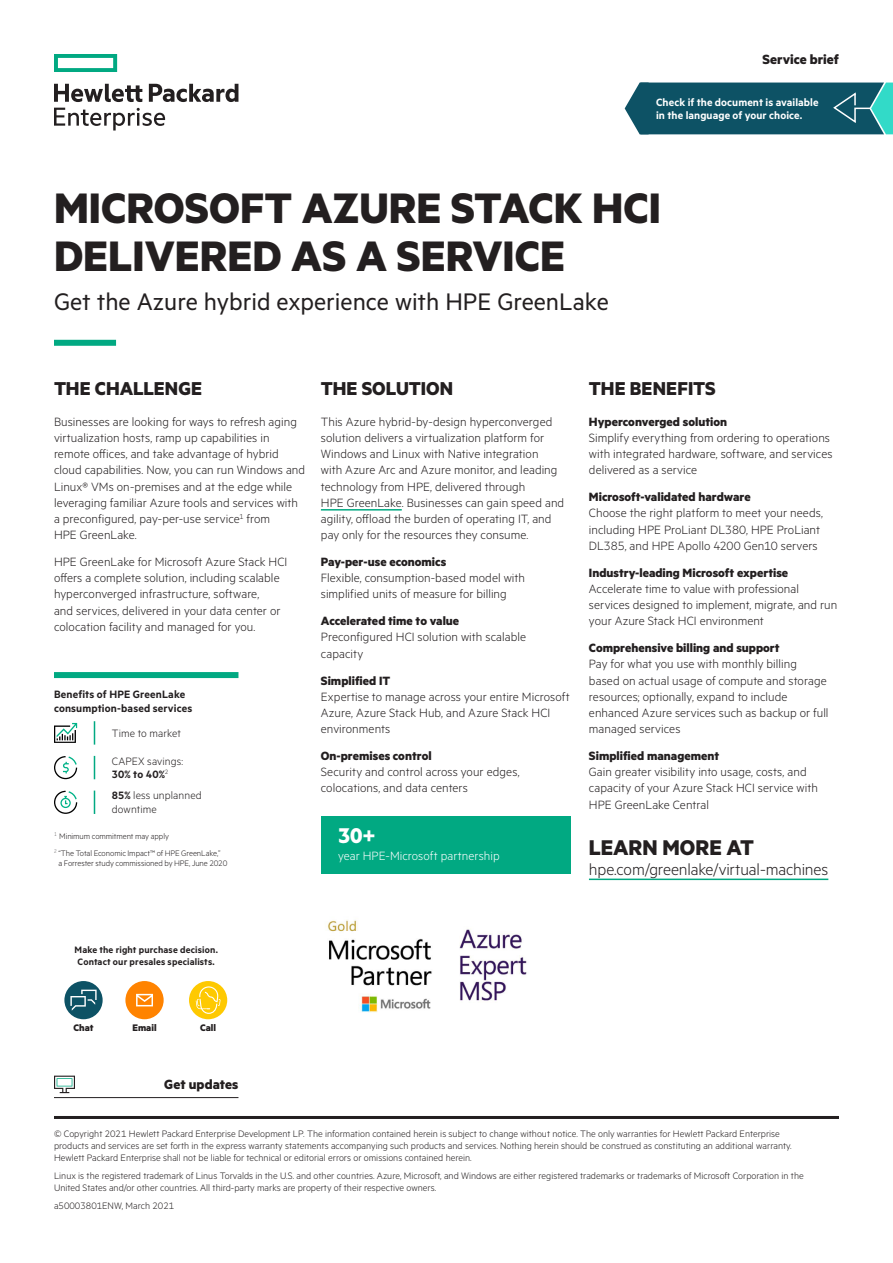
<style>
.page{position:relative;width:893px;height:1263px;background:#fff}
.page>*{position:absolute;margin:0;border:0;box-sizing:border-box;transform-origin:0 0}
.Headline_MetricHPE_B{font:700 48px/48px "Metric HPE";color:#231f20}
.Cover_Subhead_Metric{font:27px "Metric HPE";color:#231f20}
.CTA_MetricHPE_bold_1{font:700 24px "Metric HPE";color:#231f20}
.CTA_MetricHPE_bold_1-2{font:700 24px "Metric HPE";color:#fff}
.Body_subheadline_Met{font:700 21px "Metric HPE";letter-spacing:.005em;color:#231f20}
.CTA_URL_MetricHPE_Li{font:300 18px "Metric HPE";letter-spacing:-.01em;color:#231f20}
.Descriptor_MetricHPE{font:700 15px "Metric HPE";color:#231f20}
.Sign_up_for_updates{font:700 15px "Metric HPE";letter-spacing:.005em;color:#231f20}
.Body_text_MetricHPE{font:300 13.5px/16.2px "Metric HPE";letter-spacing:.005em;color:#231f20}
.Body_text_last_Metri{font:300 13.5px/16.2px "Metric HPE";letter-spacing:.005em;color:#231f20}
.Body_header_MetricHP{font:700 13.5px "Metric HPE";color:#231f20}
.CTA_MetricHPE_bold_1-3{font:300 13.5px "Metric HPE";letter-spacing:.005em;color:#fff}
.Sidebar_text_MetricH{font:300 12px/13.5px "Metric HPE";letter-spacing:.01em;color:#231f20}
.Sidebar_header_Metri{font:600 12px/13.5px "Metric HPE";letter-spacing:.005em;color:#fff}
.Sidebar_header_Metri-2{font:600 12px/14.2px "Metric HPE";letter-spacing:.01em;color:#231f20}
.t1{font:700 10.65px "Metric HPE";color:#231f20}
.Copyright_without_le{font:300 10.5px/12px "Metric HPE";color:#231f20}
.Sidebar_text_MetricH-2{font:600 10.5px "Metric HPE";letter-spacing:.015em;color:#231f20}
.Footnote_MetricHPE_R{font:300 9px/10.2px "Metric HPE";letter-spacing:-.01em;color:#231f20}
.s1{font-weight:600}
</style>
<div class="page">
<svg style="left:625px;top:83px;width:268px;height:51px;background:#196070"></svg>
<div style="left:54px;top:340px;width:62px;height:6px;background:#01a982"></div>
<hr style="left:321px;top:509px;width:81px;height:1px;background:#01a982">
<hr style="left:589px;top:878px;width:239px;height:2px;background:#01a982">
<svg style="left:54px;top:54px;width:63px;height:18px"></svg>
<svg style="left:54px;top:84px;width:184px;height:47px"></svg>
<div style="left:64px;top:981px;width:39px;height:38px;background:#0d5265;border-radius:50%"></div>
<svg style="left:70px;top:990px;width:27px;height:21px"></svg>
<div style="left:189px;top:981px;width:38px;height:38px;background:#fec901;border-radius:50%"></div>
<svg style="left:196px;top:986px;width:25px;height:28px"></svg>
<div style="left:125px;top:981px;width:39px;height:38px;background:#ff8300;border-radius:50%"></div>
<svg style="left:136px;top:994px;width:17px;height:12px"></svg>
<hr style="left:54px;top:1097px;width:184px;height:1px;background:#231f20">
<svg style="left:54px;top:1076px;width:21px;height:17px"></svg>
<hr style="left:54px;top:1116px;width:785px;height:3px;background:#231f20">
<div style="left:54px;top:672px;width:184px;height:6px;background:#01a982"></div>
<svg style="left:54px;top:723px;width:23px;height:20px"></svg>
<svg style="left:94px;top:721px;width:1px;height:24px"></svg>
<svg style="left:54px;top:756px;width:23px;height:23px"></svg>
<svg style="left:94px;top:756px;width:1px;height:23px"></svg>
<svg style="left:54px;top:791px;width:23px;height:23px"></svg>
<svg style="left:94px;top:790px;width:1px;height:24px"></svg>
<div style="left:322px;top:816px;width:249px;height:58px;background:#01a982"></div>
<img style="left:328px;top:920px;width:199px;height:93px">
<div style="left:443px;top:913px;width:6px;height:103px;background:#fff"></div>
<p class="Descriptor_MetricHPE" style="left:763px;top:50px;width:78px">Service brief</p>
<p class="Sidebar_header_Metri" style="left:656px;top:95px;width:164px">Check if the document is available in the language of your choice.</p>
<p class="Headline_MetricHPE_B" style="left:54px;top:182px;width:609px">MICROSOFT AZURE STACK HCI<br>DELIVERED AS A SERVICE</p>
<p class="Cover_Subhead_Metric" style="left:54px;top:286px;width:556px">Get the Azure hybrid experience with HPE GreenLake</p>
<p class="Body_subheadline_Met" style="left:54px;top:375px;width:149px">THE CHALLENGE</p>
<p class="Body_text_MetricHPE" style="left:54px;top:413px;width:253px">Businesses are looking for ways to refresh aging virtualization hosts, ramp up capabilities in remote offices, and take advantage of hybrid cloud capabilities. Now, you can run Windows and Linux® VMs on-premises and at the edge while leveraging familiar Azure tools and services with a preconfigured, pay-per-use service<sup>1</sup> from<br>HPE GreenLake.</p>
<p class="Body_text_last_Metri" style="left:54px;top:553px;width:235px">HPE GreenLake for Microsoft Azure Stack HCI offers a complete solution, including scalable hyperconverged infrastructure, software,<br>and services, delivered in your data center or colocation facility and managed for you.</p>
<p class="Sidebar_header_Metri-2" style="left:54px;top:686px;width:140px">Benefits of HPE GreenLake consumption-based services</p>
<p class="Sidebar_text_MetricH" style="left:112px;top:726px;width:71px">Time to market</p>
<p class="Sidebar_text_MetricH" style="left:112px;top:754px;width:73px">CAPEX savings:<br><span class="s1">30% to 40%</span><sup>2</sup></p>
<p class="Sidebar_text_MetricH" style="left:112px;top:788px;width:91px"><span class="s1">85%</span> less unplanned downtime</p>
<p class="Footnote_MetricHPE_R" style="left:54px;top:830px;width:116px"><sup>1</sup> Minimum commitment may apply</p>
<p class="Footnote_MetricHPE_R" style="left:58px;top:848px;width:170px;text-indent:-4px"><sup>2</sup> “The Total Economic Impact™ of HPE GreenLake,”<br>a Forrester study commissioned by HPE, June 2020</p>
<p class="Body_subheadline_Met" style="left:321px;top:375px;width:134px">THE SOLUTION</p>
<p class="Body_text_MetricHPE" style="left:321px;top:413px;width:245px">This Azure hybrid-by-design hyperconverged solution delivers a virtualization platform for Windows and Linux with Native integration<br>with Azure Arc and Azure monitor, and leading technology from HPE, delivered through<br>HPE GreenLake. Businesses can gain speed and agility, offload the burden of operating IT, and pay only for the resources they consume.</p>
<p class="Body_header_MetricHP" style="left:321px;top:554px;width:127px">Pay-per-use economics</p>
<p class="Body_text_MetricHPE" style="left:321px;top:569px;width:206px">Flexible, consumption-based model with simplified units of measure for billing</p>
<p class="Body_header_MetricHP" style="left:321px;top:613px;width:140px">Accelerated time to value</p>
<p class="Body_text_MetricHPE" style="left:321px;top:629px;width:207px">Preconfigured HCI solution with scalable capacity</p>
<p class="Body_header_MetricHP" style="left:321px;top:672px;width:71px">Simplified IT</p>
<p class="Body_text_MetricHPE" style="left:321px;top:688px;width:250px">Expertise to manage across your entire Microsoft<br>Azure, Azure Stack Hub, and Azure Stack HCI environments</p>
<p class="Body_header_MetricHP" style="left:321px;top:747px;width:112px">On-premises control</p>
<p class="Body_text_MetricHPE" style="left:321px;top:763px;width:200px">Security and control across your edges, colocations, and data centers</p>
<p class="CTA_MetricHPE_bold_1-2" style="left:338px;top:821px;width:39px">30+</p>
<p class="CTA_MetricHPE_bold_1-3" style="left:338px;top:847px;width:163px">year HPE-Microsoft partnership</p>
<p class="Body_subheadline_Met" style="left:589px;top:375px;width:128px">THE BENEFITS</p>
<p class="Body_header_MetricHP" style="left:589px;top:413px;width:140px">Hyperconverged solution</p>
<p class="Body_text_MetricHPE" style="left:589px;top:429px;width:245px">Simplify everything from ordering to operations with integrated hardware, software, and services delivered as a service</p>
<p class="Body_header_MetricHP" style="left:589px;top:489px;width:163px">Microsoft-validated hardware</p>
<p class="Body_text_MetricHPE" style="left:589px;top:504px;width:236px">Choose the right platform to meet your needs, including HPE ProLiant DL380, HPE ProLiant<br>DL385, and HPE Apollo 4200 Gen10 servers</p>
<p class="Body_header_MetricHP" style="left:589px;top:564px;width:201px">Industry-leading Microsoft expertise</p>
<p class="Body_text_MetricHPE" style="left:589px;top:580px;width:250px">Accelerate time to value with professional services designed to implement, migrate, and run your Azure Stack HCI environment</p>
<p class="Body_header_MetricHP" style="left:589px;top:640px;width:192px">Comprehensive billing and support</p>
<p class="Body_text_MetricHPE" style="left:589px;top:655px;width:241px">Pay for what you use with monthly billing based on actual usage of compute and storage resources; optionally, expand to include enhanced Azure services such as backup or full managed services</p>
<p class="Body_header_MetricHP" style="left:589px;top:747px;width:132px">Simplified management</p>
<p class="Body_text_last_Metri" style="left:589px;top:763px;width:231px">Gain greater visibility into usage, costs, and capacity of your Azure Stack HCI service with<br>HPE GreenLake Central</p>
<p class="CTA_MetricHPE_bold_1" style="left:589px;top:833px;width:167px">LEARN MORE AT</p>
<p class="CTA_URL_MetricHPE_Li" style="left:589px;top:859px;width:241px">hpe.com/greenlake/virtual-machines</p>
<p class="Sidebar_text_MetricH-2" style="left:75px;top:944px;width:145px">Make the right purchase decision.</p>
<p class="Sidebar_text_MetricH-2" style="left:78px;top:956px;width:139px">Contact our presales specialists.</p>
<p class="t1" style="left:73px;top:1021px;width:22px">Chat</p>
<p class="t1" style="left:132px;top:1021px;width:26px">Email</p>
<p class="t1" style="left:200px;top:1021px;width:17px">Call</p>
<p class="Sign_up_for_updates" style="left:164px;top:1075px;width:76px">Get updates</p>
<p class="Copyright_without_le" style="left:54px;top:1127px;width:739px">© Copyright 2021 Hewlett Packard Enterprise Development LP. The information contained herein is subject to change without notice. The only warranties for Hewlett Packard Enterprise products and services are set forth in the express warranty statements accompanying such products and services. Nothing herein should be construed as constituting an additional warranty.<br>Hewlett Packard Enterprise shall not be liable for technical or editorial errors or omissions contained herein.</p>
<p class="Copyright_without_le" style="left:54px;top:1169px;width:751px">Linux is the registered trademark of Linus Torvalds in the U.S. and other countries. Azure, Microsoft, and Windows are either registered trademarks or trademarks of Microsoft Corporation in the<br>United States and/or other countries. All third-party marks are property of their respective owners.</p>
<p class="Copyright_without_le" style="left:54px;top:1199px;width:122px">a50003801ENW, March 2021</p>
</div>
